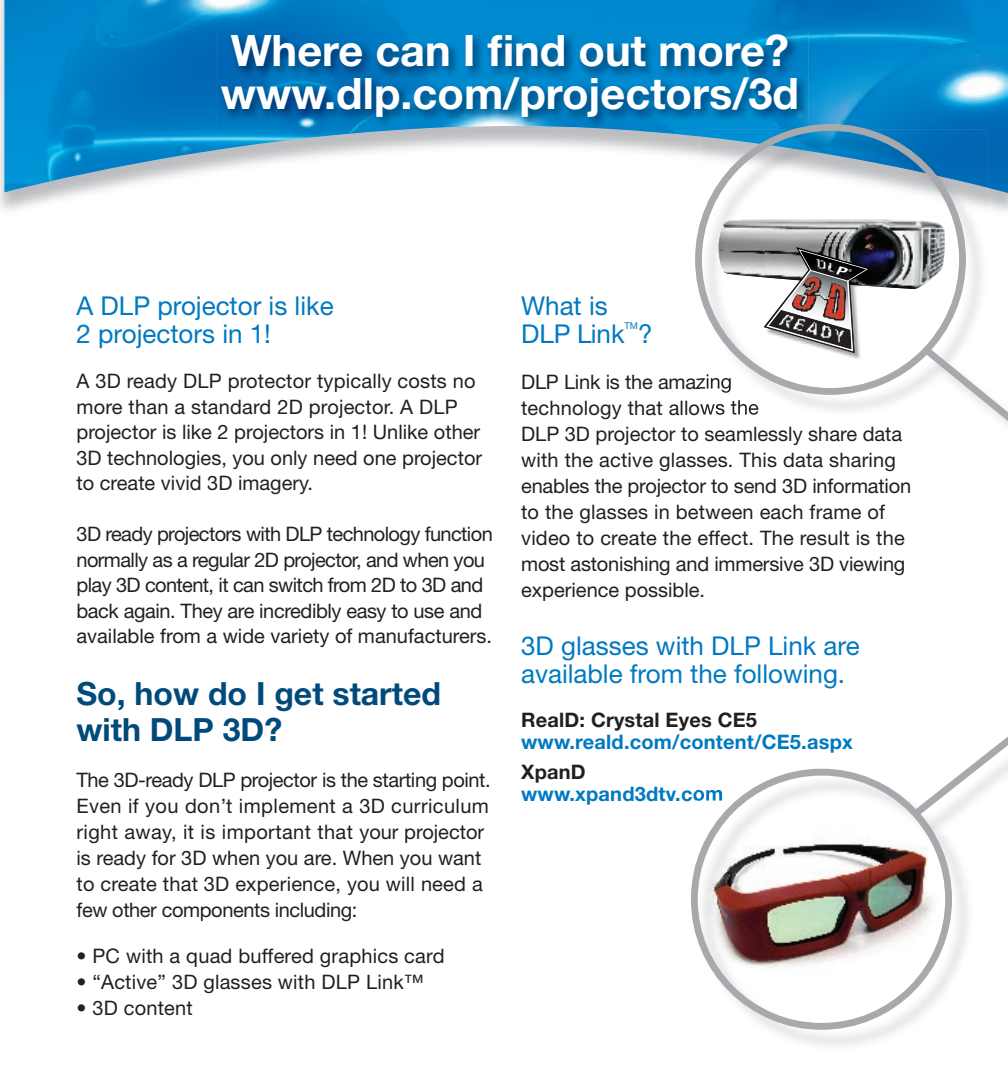
<style>
.page{position:relative;width:1008px;height:1080px;background:#fff}
.page>*{position:absolute;margin:0;border:0;box-sizing:border-box;transform-origin:0 0}
.t1{font:700 43.4px/42.8px "Helvetica Neue";color:#fff}
.t2{font:700 32px/36px "Helvetica Neue";color:#004a7b}
.t3{font:26px/28px "Helvetica Neue";color:#0079c2}
.t4{font:20px/26px "Helvetica Neue";color:#231f20}
.t5{font:20px/25.4px "Helvetica Neue";letter-spacing:-.03em;color:#231f20}
.t6{font:700 20px "Helvetica Neue";letter-spacing:.01em;color:#0079c2}
.t7{font:700 20px "Helvetica Neue";letter-spacing:.01em;color:#231f20}
.t8{font:9.4px "Helvetica Neue";color:#0079c2}
</style>
<div class="page">
<img style="left:4px;top:0;width:1004px;height:193px">
<img style="left:217px;top:31px;width:591px;height:97px">
<img style="left:966px;top:130px;width:22px;height:58px">
<img style="left:701px;top:400px;width:58px;height:15px">
<svg style="left:695px;top:124px;width:271px;height:271px"></svg>
<svg style="left:691px;top:769px;width:261px;height:261px"></svg>
<svg style="left:925px;top:348px;width:83px;height:78px"></svg>
<img style="left:936px;top:816px;width:18px;height:20px">
<img style="left:920px;top:816px;width:16px;height:20px">
<svg style="left:914px;top:736px;width:94px;height:80px"></svg>
<img style="left:778px;top:259px;width:68px;height:70px">
<h1 class="t1" style="left:221px;top:28px;width:580px">Where can I find out more? www.dlp.com/projectors/3d</h1>
<h3 class="t3" style="left:76px;top:291px;width:259px">A DLP projector is like<br>2 projectors in 1!</h3>
<p class="t4" style="left:76px;top:368px;width:407px">A 3D ready DLP protector typically costs no more than a standard 2D projector. A DLP projector is like 2 projectors in 1! Unlike other 3D technologies, you only need one projector to create vivid 3D imagery.</p>
<p class="t5" style="left:76px;top:521px;width:418px">3D ready projectors with DLP technology function normally as a regular 2D projector, and when you play 3D content, it can switch from 2D to 3D and back again. They are incredibly easy to use and available from a wide variety of manufacturers.</p>
<h2 class="t2" style="left:76px;top:674px;width:366px">So, how do I get started with DLP 3D?</h2>
<p class="t4" style="left:76px;top:766px;width:416px">The 3D-ready DLP projector is the starting point.<br>Even if you don’t implement a 3D curriculum right away, it is important that your projector is ready for 3D when you are. When you want to create that 3D experience, you will need a few other components including:</p>
<p class="t4" style="left:76px;top:942px;width:370px">• PC with a quad buffered graphics card</p>
<p class="t4" style="left:76px;top:968px;width:349px">• “Active” 3D glasses with DLP Link™</p>
<p class="t4" style="left:76px;top:994px;width:118px">• 3D content</p>
<h3 class="t3" style="left:521px;top:291px;width:105px">What is<br>DLP Link</h3>
<p class="t8" style="left:625px;top:320px;width:15px">TM</p>
<h3 class="t3" style="left:638px;top:319px;width:16px">?</h3>
<p class="t4" style="left:521px;top:368px;width:392px">DLP Link is the amazing<br>technology that allows the<br>DLP 3D projector to seamlessly share data with the active glasses. This data sharing enables the projector to send 3D information to the glasses in between each frame of video to create the effect. The result is the most astonishing and immersive 3D viewing experience possible.</p>
<h3 class="t3" style="left:521px;top:631px;width:340px">3D glasses with DLP Link are available from the following.</h3>
<p class="t7" style="left:521px;top:707px;width:237px">RealD: Crystal Eyes CE5</p>
<p class="t6" style="left:521px;top:729px;width:333px">www.reald.com/content/CE5.aspx</p>
<p class="t7" style="left:521px;top:759px;width:66px">XpanD</p>
<p class="t6" style="left:521px;top:781px;width:204px">www.xpand3dtv.com</p>
</div>
